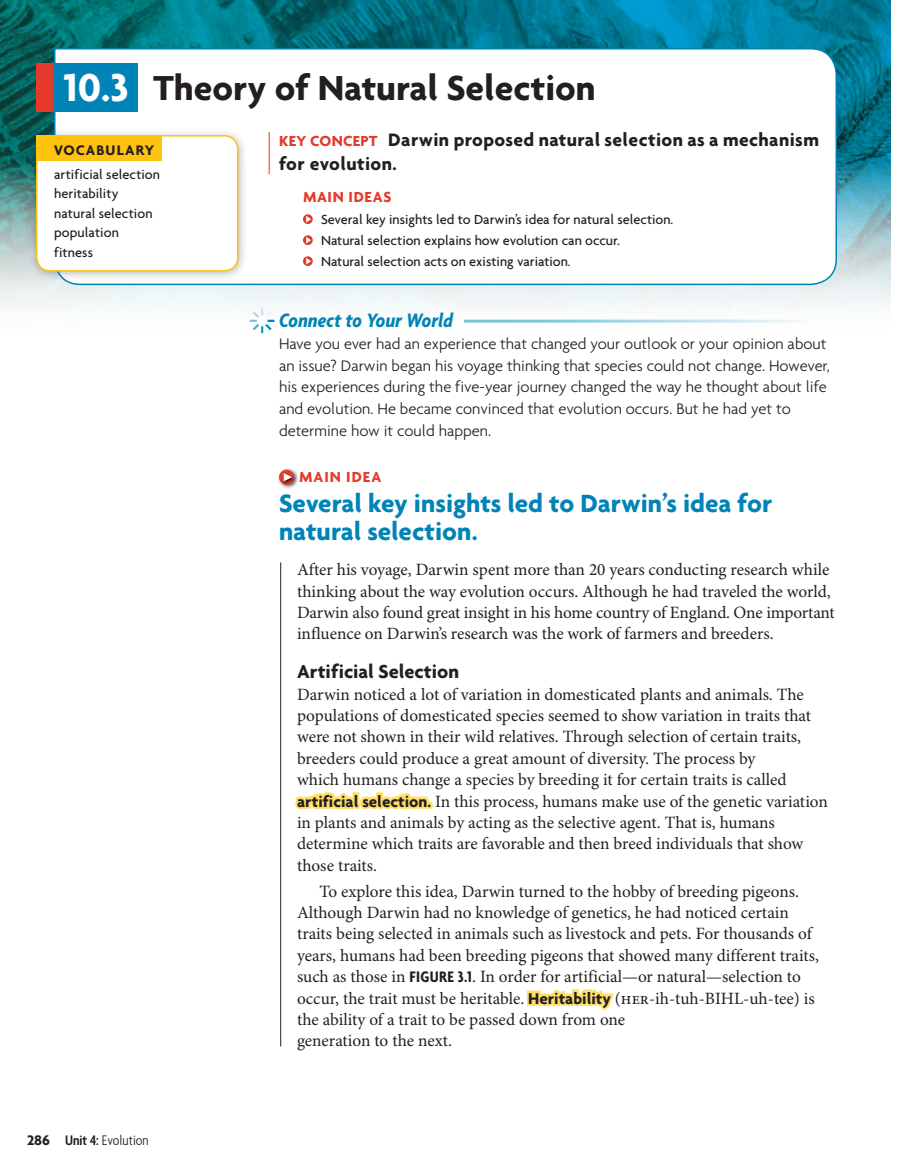
<style>
.page{position:relative;width:918px;height:1175px;background:#fff}
.page>*{position:absolute;margin:0;border:0;box-sizing:border-box;transform-origin:0 0}
.t1{font:700 42px "Agenda";color:#fff}
.t2{font:700 37.5px "Agenda";color:#231f20}
.t3{font:700 27px/28.5px "Agenda";color:#0083b6}
.t4{font:italic 700 condensed 21px "Agenda";letter-spacing:.01em;color:#0083b6}
.t5{font:700 20.25px "Agenda";color:#231f20}
.t6{font:700 19.5px/24px "Agenda";letter-spacing:.02em;color:#231f20}
.t7{font:17.25px/21.3px "Minion Pro";letter-spacing:-.005em;color:#231f20}
.t8{font:300 16.5px/21.8px "Agenda";color:#231f20}
.t9{font:700 15.75px "Agenda";letter-spacing:.045em;color:#e43a2b}
.t10{font:300 condensed 15px "Agenda";color:#231f20}
.t11{font:700 15px "Agenda";letter-spacing:.07em;color:#231f20}
.t12{font:500 14.25px/19.5px "Agenda";color:#231f20}
.s1{font-size:15.75px;color:#e43a2b}
.s2{font-weight:700;font-stretch:normal}
.s3{font-weight:600}
.s4{font-family:"Agenda";font-weight:700;font-size:16.8px}
.s5{font-family:"Agenda";font-weight:700;font-stretch:condensed;font-size:16.5px}
</style>
<div class="page">
<img style="left:0;top:0;width:891px;height:334px">
<div style="left:36px;top:63px;width:20px;height:48px;background:#e43a2b"></div>
<svg style="left:53px;top:47px;width:785px;height:239px"></svg>
<div style="left:28px;top:127px;width:220px;height:154px;background:#231f20;opacity:.3"></div>
<div style="left:37px;top:136px;width:201px;height:135px;background:#fff;border-radius:14px"></div>
<div style="left:36px;top:135px;width:202px;height:137px;border:2px solid #fec210;border-radius:14px"></div>
<div style="left:36px;top:135px;width:126px;height:25px;background:#fec210"></div>
<svg style="left:303px;top:214px;width:10px;height:10px"></svg>
<svg style="left:306px;top:216px;width:5px;height:6px"></svg>
<svg style="left:303px;top:235px;width:10px;height:10px"></svg>
<svg style="left:306px;top:237px;width:5px;height:6px"></svg>
<svg style="left:303px;top:256px;width:10px;height:10px"></svg>
<svg style="left:306px;top:258px;width:5px;height:6px"></svg>
<hr style="left:268px;top:132px;width:2px;height:42px;background:#e43a2b">
<hr style="left:464px;top:320px;width:346px;height:3px;background:#fff">
<svg style="left:250px;top:308px;width:25px;height:25px"></svg>
<div style="left:277px;top:468px;width:21px;height:21px;background:#231f20;opacity:.75"></div>
<div style="left:279px;top:470px;width:15px;height:14px;background:#e43a2b;border-radius:50%"></div>
<svg style="left:283px;top:472px;width:11px;height:12px"></svg>
<svg style="left:295px;top:792px;width:135px;height:18px"></svg>
<div style="left:426px;top:801px;width:7px;height:8px;border:4px solid #ffdf68;border-radius:50%"></div>
<svg style="left:527px;top:989px;width:87px;height:22px"></svg>
<hr style="left:280px;top:562px;width:1px;height:484px;background:#231f20">
<svg style="left:57px;top:332px;width:10px;height:2px"></svg>
<h1 class="t1" style="left:63px;top:61px;width:67px">10.3</h1>
<h2 class="t2" style="left:153px;top:65px;width:444px">Theory of Natural Selection</h2>
<p class="t11" style="left:54px;top:141px;width:102px">VOCABULARY</p>
<p class="t12" style="left:54px;top:164px;width:108px">artificial selection heritability natural selection population fitness</p>
<p class="t6" style="left:279px;top:127px;width:542px;text-indent:74px"><span class="s1">ept</span> Darwin proposed natural selection as a mechanism for evolution.</p>
<p class="t9" style="left:303px;top:187px;width:90px">MAIN IDEAS</p>
<p class="t12" style="left:321px;top:208px;width:354px;line-height:21px">Several key insights led to Darwin’s idea for natural selection.<br>Natural selection explains how evolution can occur.<br>Natural selection acts on existing variation.</p>
<p class="t9" style="left:279px;top:131px;width:52px">Key Conc</p>
<p class="t10" style="left:27px;top:1132px;width:123px"><span class="s2">286</span> <span class="s3">Unit 4:</span> Evolution</p>
<p class="t4" style="left:279px;top:309px;width:175px">Connect to Your World</p>
<p class="t8" style="left:279px;top:332px;width:552px">Have you ever had an experience that changed your outlook or your opinion about an issue? Darwin began his voyage thinking that species could not change. However, his experiences during the five-year journey changed the way he thought about life and evolution. He became convinced that evolution occurs. But he had yet to determine how it could happen.</p>
<p class="t9" style="left:299px;top:467px;width:84px">MAIN IDEA</p>
<h3 class="t3" style="left:279px;top:488px;width:495px">Several key insights led to Darwin’s idea for natural selection.</h3>
<p class="t7" style="left:297px;top:559px;width:539px">After his voyage, Darwin spent more than 20 years conducting research while thinking about the way evolution occurs. Although he had traveled the world, Darwin also found great insight in his home country of England. One important influence on Darwin’s research was the work of farmers and breeders.</p>
<p class="t5" style="left:297px;top:659px;width:164px">Artificial Selection</p>
<p class="t7" style="left:297px;top:684px;width:532px">Darwin noticed a lot of variation in domesticated plants and animals. The populations of domesticated species seemed to show variation in traits that were not shown in their wild relatives. Through selection of certain traits, breeders could produce a great amount of diversity. The process by<br>which humans change a species by breeding it for certain traits is called <span class="s4">artificial selection.</span> In this process, humans make use of the genetic variation in plants and animals by acting as the selective agent. That is, humans determine which traits are favorable and then breed individuals that show those traits.</p>
<p class="t7" style="left:297px;top:881px;width:523px;text-indent:23px">To explore this idea, Darwin turned to the hobby of breeding pigeons.<br>Although Darwin had no knowledge of genetics, he had noticed certain traits being selected in animals such as livestock and pets. For thousands of years, humans had been breeding pigeons that showed many different traits, such as those in <span class="s5">FIGURE 3.1</span>. In order for artificial—or natural—selection to occur, the trait must be heritable. <span class="s4">Heritability</span> (her-ih-tuh‑BIHL-uh-tee) is the ability of a trait to be passed down from one<br>generation to the next.</p>
</div>
